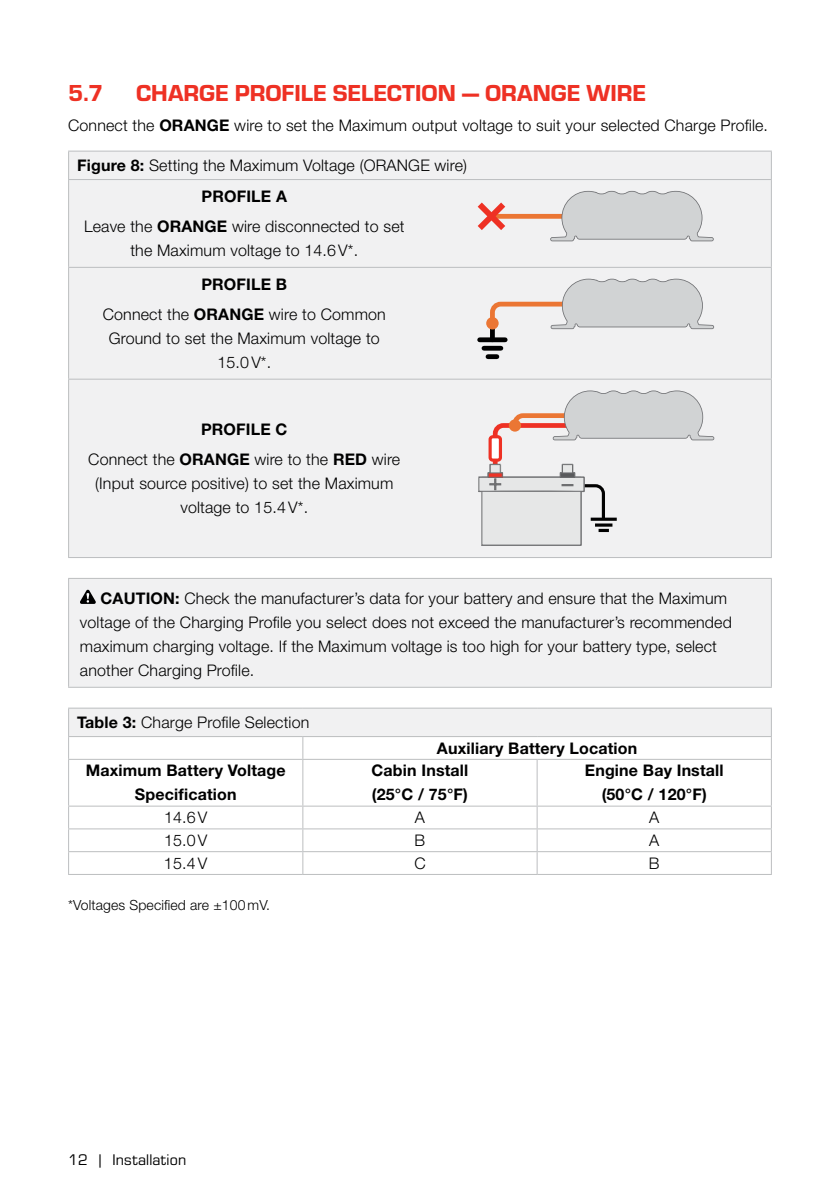
<style>
.page{position:relative;width:840px;height:1191px;background:#fff}
.page>*{position:absolute;margin:0;border:0;box-sizing:border-box;transform-origin:0 0}
.t1{font:24px "Eurostile Hea";color:#ee3124}
.t2{font:300 16px/24px "Helvetica Neue LT Std";letter-spacing:.01em;color:#000;text-align:center}
.t3{font:700 16px/24px "Helvetica Neue LT Std";letter-spacing:.01em;color:#000;text-align:center}
.t4{font:16px "Eurostile";letter-spacing:.01em;color:#000}
.t5{font:300 14px "Helvetica Neue LT Std";letter-spacing:.01em;color:#000}
.s1{font-weight:700}
</style>
<div class="page">
<div style="left:69px;top:152px;width:701px;height:405px;background:#f1f1f2"></div>
<div style="left:69px;top:268px;width:701px;height:111px;background:#f1f1f2"></div>
<hr style="left:68px;top:180px;width:1px;height:87px;background:#bcbec0">
<hr style="left:770px;top:180px;width:1px;height:87px;background:#bcbec0">
<hr style="left:68px;top:268px;width:1px;height:111px;background:#bcbec0">
<hr style="left:770px;top:268px;width:1px;height:111px;background:#bcbec0">
<hr style="left:68px;top:379px;width:352px;height:1px;background:#bcbec0">
<hr style="left:68px;top:380px;width:1px;height:177px;background:#bcbec0">
<hr style="left:420px;top:379px;width:351px;height:1px;background:#bcbec0">
<hr style="left:770px;top:380px;width:1px;height:177px;background:#bcbec0">
<hr style="left:68px;top:151px;width:352px;height:1px;background:#bcbec0">
<svg style="left:68px;top:152px;width:1px;height:27px"></svg>
<hr style="left:420px;top:151px;width:351px;height:1px;background:#bcbec0">
<svg style="left:770px;top:152px;width:1px;height:27px"></svg>
<hr style="left:68px;top:179px;width:352px;height:1px;background:#bcbec0">
<hr style="left:420px;top:179px;width:351px;height:1px;background:#bcbec0">
<hr style="left:68px;top:557px;width:352px;height:1px;background:#bcbec0">
<hr style="left:420px;top:557px;width:351px;height:1px;background:#bcbec0">
<hr style="left:68px;top:267px;width:352px;height:1px;background:#bcbec0">
<hr style="left:420px;top:267px;width:351px;height:1px;background:#bcbec0">
<div style="left:491px;top:214px;width:118px;height:5px;background:#eb7634"></div>
<svg style="left:550px;top:191px;width:163px;height:50px"></svg>
<svg style="left:477px;top:196px;width:34px;height:40px"></svg>
<div style="left:489px;top:323px;width:5px;height:17px;background:#000"></div>
<div style="left:479px;top:337px;width:26px;height:5px;background:#000"></div>
<div style="left:483px;top:346px;width:17px;height:5px;background:#000"></div>
<div style="left:487px;top:354px;width:9px;height:5px;background:#000"></div>
<svg style="left:487px;top:279px;width:226px;height:50px"></svg>
<div style="left:486px;top:317px;width:12px;height:12px;background:#eb7634;border-radius:50%"></div>
<svg style="left:478px;top:390px;width:235px;height:156px"></svg>
<div style="left:69px;top:578px;width:702px;height:109px;background:#f1f1f2"></div>
<hr style="left:68px;top:578px;width:703px;height:1px;background:#bcbec0">
<hr style="left:68px;top:579px;width:1px;height:108px;background:#bcbec0">
<hr style="left:770px;top:579px;width:1px;height:108px;background:#bcbec0">
<hr style="left:68px;top:687px;width:703px;height:1px;background:#bcbec0">
<svg style="left:80px;top:589px;width:16px;height:15px"></svg>
<div style="left:69px;top:708px;width:702px;height:28px;background:#f1f1f2"></div>
<svg style="left:302px;top:737px;width:1px;height:22px"></svg>
<hr style="left:68px;top:759px;width:235px;height:1px;background:#bcbec0">
<hr style="left:68px;top:760px;width:1px;height:45px;background:#bcbec0">
<hr style="left:303px;top:759px;width:234px;height:1px;background:#bcbec0">
<hr style="left:302px;top:760px;width:1px;height:45px;background:#bcbec0">
<hr style="left:537px;top:759px;width:234px;height:1px;background:#bcbec0">
<hr style="left:536px;top:760px;width:1px;height:45px;background:#bcbec0">
<hr style="left:770px;top:760px;width:1px;height:45px;background:#bcbec0">
<hr style="left:68px;top:805px;width:235px;height:1px;background:#bcbec0">
<hr style="left:303px;top:805px;width:234px;height:1px;background:#bcbec0">
<hr style="left:537px;top:805px;width:234px;height:1px;background:#bcbec0">
<hr style="left:68px;top:828px;width:235px;height:1px;background:#bcbec0">
<hr style="left:303px;top:828px;width:234px;height:1px;background:#bcbec0">
<hr style="left:537px;top:828px;width:234px;height:1px;background:#bcbec0">
<hr style="left:68px;top:851px;width:235px;height:1px;background:#bcbec0">
<svg style="left:68px;top:806px;width:1px;height:68px"></svg>
<hr style="left:303px;top:851px;width:234px;height:1px;background:#bcbec0">
<svg style="left:302px;top:806px;width:1px;height:68px"></svg>
<hr style="left:537px;top:851px;width:234px;height:1px;background:#bcbec0">
<svg style="left:536px;top:806px;width:1px;height:68px"></svg>
<hr style="left:68px;top:874px;width:235px;height:1px;background:#bcbec0">
<hr style="left:303px;top:874px;width:234px;height:1px;background:#bcbec0">
<hr style="left:537px;top:874px;width:234px;height:1px;background:#bcbec0">
<hr style="left:68px;top:707px;width:235px;height:1px;background:#bcbec0">
<svg style="left:68px;top:708px;width:1px;height:51px"></svg>
<hr style="left:303px;top:707px;width:234px;height:1px;background:#bcbec0">
<hr style="left:537px;top:707px;width:234px;height:1px;background:#bcbec0">
<hr style="left:68px;top:736px;width:235px;height:1px;background:#bcbec0">
<hr style="left:303px;top:736px;width:234px;height:1px;background:#bcbec0">
<hr style="left:537px;top:736px;width:234px;height:1px;background:#bcbec0">
<h1 class="t1" style="left:68px;top:76px;width:37px">5.7</h1>
<h1 class="t1" style="left:136px;top:76px;width:511px">CHARGE PROFILE SELECTION — ORANGE WIRE</h1>
<p class="t2" style="left:68px;top:113px;width:701px">Connect the <span class="s1">ORANGE</span> wire to set the Maximum output voltage to suit your selected Charge Profile.</p>
<p class="t2" style="left:201px;top:149px;width:267px;line-height:31.2px;text-align:left;text-indent:-124px"><span class="s1">Figure 8:</span> Setting the Maximum Voltage (ORANGE wire)<br><span class="s1">PROFILE A</span></p>
<p class="t2" style="left:84px;top:214px;width:322px">Leave the <span class="s1">ORANGE</span> wire disconnected to set the Maximum voltage to 14.6V*.</p>
<p class="t2" style="left:103px;top:269px;width:284px;line-height:29.6px"><span class="s1">PROFILE B<br></span>Connect the <span class="s1">ORANGE</span> wire to Common</p>
<p class="t2" style="left:109px;top:326px;width:272px">Ground to set the Maximum voltage to<br>15.0V*.</p>
<p class="t2" style="left:88px;top:414px;width:313px;line-height:29.6px"><span class="s1">PROFILE C<br></span>Connect the <span class="s1">ORANGE</span> wire to the <span class="s1">RED</span> wire</p>
<p class="t2" style="left:95px;top:471px;width:299px">(Input source positive) to set the Maximum voltage to 15.4V*.</p>
<p class="t2" style="left:80px;top:586px;width:653px;text-align:left;text-indent:21px"><span class="s1">CAUTION:</span> Check the manufacturer’s data for your battery and ensure that the Maximum voltage of the Charging Profile you select does not exceed the manufacturer’s recommended maximum charging voltage. If the Maximum voltage is too high for your battery type, select another Charging Profile.</p>
<p class="t2" style="left:77px;top:710px;width:234px"><span class="s1">Table 3:</span> Charge Profile Selection</p>
<p class="t3" style="left:436px;top:735px;width:202px">Auxiliary Battery Location</p>
<p class="t3" style="left:86px;top:758px;width:201px">Maximum Battery Voltage<br>Specification</p>
<p class="t3" style="left:371px;top:758px;width:98px;text-align:left">Cabin Install (25°C / 75°F)</p>
<p class="t3" style="left:584px;top:758px;width:140px">Engine Bay Install (50°C / 120°F)</p>
<p class="t2" style="left:164px;top:805px;width:45px">14.6V</p>
<p class="t2" style="left:414px;top:805px;width:12px">A</p>
<p class="t2" style="left:648px;top:805px;width:12px">A</p>
<p class="t2" style="left:164px;top:828px;width:45px">15.0V</p>
<p class="t2" style="left:414px;top:828px;width:12px">B</p>
<p class="t2" style="left:648px;top:828px;width:12px">A</p>
<p class="t2" style="left:164px;top:850px;width:45px">15.4V</p>
<p class="t2" style="left:414px;top:850px;width:13px">C</p>
<p class="t2" style="left:648px;top:850px;width:12px">B</p>
<p class="t5" style="left:68px;top:896px;width:203px">*Voltages Specified are ±100 mV.</p>
<p class="t4" style="left:68px;top:1149px;width:119px">12 | Installation</p>
</div>
